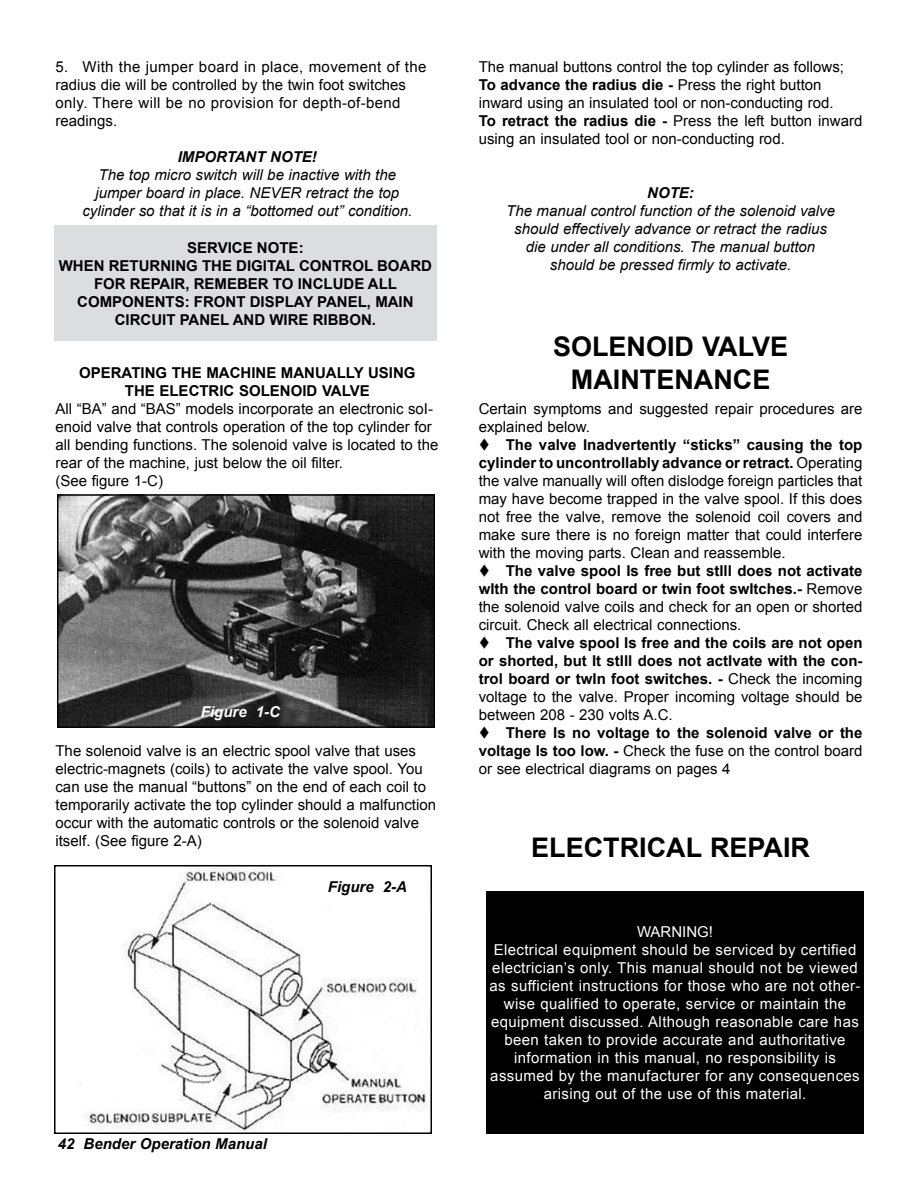
<style>
.page{position:relative;width:918px;height:1188px;background:#fff}
.page>*{position:absolute;margin:0;border:0;box-sizing:border-box;transform-origin:0 0}
.t1{font:700 27px/32.4px "Arial";color:#000;text-align:center}
.t2{font:15px/18px "Arial";color:#000}
.t3{font:700 15px/18px "Arial";color:#000;text-align:center}
.t4{font:15px/18px "Arial";letter-spacing:.025em;color:#fff;text-align:center}
.t5{font:italic 15px/18px "Arial";color:#000;text-align:center}
.t6{font:15px/18px "Arial";letter-spacing:.025em;color:#000}
.t7{font:italic 700 15px "Arial";color:#000}
.t8{font:italic 700 15px "Arial";color:#fff}
.s1{font-weight:700}
.s2{font-weight:400}
</style>
<div class="page">
<svg style="left:57px;top:494px;width:378px;height:234px;background:#4b4b4b"></svg>
<svg style="left:54px;top:865px;width:378px;height:269px"></svg>
<div style="left:486px;top:891px;width:378px;height:243px;background:#000"></div>
<div style="left:54px;top:226px;width:383px;height:115px;background:#dcddde"></div>
<p class="t6" style="left:55px;top:58px;width:373px">5. With the jumper board in place, movement of the radius die will be controlled by the twin foot switches only. There will be no provision for depth-of-bend readings.</p>
<p class="t7" style="left:178px;top:147px;width:141px">IMPORTANT NOTE!</p>
<p class="t5" style="left:82px;top:166px;width:331px">The top micro switch will be inactive with the jumper board in place. NEVER retract the top cylinder so that it is in a “bottomed out” condition.</p>
<p class="t3" style="left:59px;top:239px;width:375px">SERVICE NOTE:<br>WHEN RETURNING THE DIGITAL CONTROL BOARD<br>FOR REPAIR, REMEBER TO INCLUDE ALL<br>COMPONENTS: FRONT DISPLAY PANEL, MAIN<br>CIRCUIT PANEL AND WIRE RIBBON.</p>
<p class="t3" style="left:79px;top:364px;width:338px">OPERATING THE MACHINE MANUALLY USING<br>THE ELECTRIC SOLENOID VALVE</p>
<p class="t2" style="left:55px;top:400px;width:384px">All “BA” and “BAS” models incorporate an electronic soI&shy;enoid valve that controls operation of the top cylinder for all bending functions. The solenoid valve is located to the rear of the machine, just below the oil filter.<br>(See figure 1-C)</p>
<p class="t8" style="left:201px;top:702px;width:81px">Figure 1-C</p>
<p class="t2" style="left:55px;top:742px;width:382px">The solenoid valve is an electric spool valve that uses electric-magnets (coils) to activate the valve spool. You can use the manual “buttons” on the end of each coil to temporarily activate the top cylinder should a malfunction occur with the automatic controls or the solenoid valve itself. (See figure 2-A)</p>
<p class="t7" style="left:328px;top:877px;width:81px">Figure 2-A</p>
<p class="t7" style="left:58px;top:1134px;width:211px">42 Bender Operation Manual</p>
<p class="t2" style="left:479px;top:58px;width:385px">The manual buttons control the top cylinder as follows; <span class="s1">To advance the radius die -</span> Press the right button inward using an insulated tool or non-conducting rod.<br><span class="s1">To retract the radius die -</span> Press the left button inward using an insulated tool or non-conducting rod.</p>
<p class="t7" style="left:647px;top:183px;width:48px">NOTE:</p>
<p class="t5" style="left:506px;top:202px;width:330px">The manual control function of the solenoid valve should effectively advance or retract the radius die under all conditions. The manual button should be pressed firmly to activate.</p>
<h1 class="t1" style="left:553px;top:332px;width:237px">SOLENOID VALVE<br>MAINTENANCE</h1>
<p class="t2" style="left:479px;top:400px;width:385px">Certain symptoms and suggested repair procedures are explained below.</p>
<p class="t2" style="left:479px;top:436px;width:385px;text-align:justify">▼ <span class="s1">The valve Inadvertently “sticks” causing the top cylinder to uncontrollably advance or retract.</span> Operating the valve manually will often dislodge foreign particles that may have become trapped in the valve spool. If this does not free the valve, remove the solenoid coil covers and make sure there is no foreign matter that could interfere with the moving parts. Clean and reassemble.</p>
<p class="t2" style="left:479px;top:562px;width:385px;text-align:justify">▼ <span class="s1">The valve spool Is free but stIll does not activate wIth the control board or twin foot swItches.-</span> Remove the solenoid valve coils and check for an open or shorted circuit. Check all electrical connections.</p>
<p class="t3" style="left:479px;top:634px;width:385px;text-align:justify">▼ The valve spool Is free and the coils are not open or shorted, but It stIll does not actIvate with the con&shy;trol board or twIn foot switches. - <span class="s2">Check the incoming voltage to the valve. Proper incoming voltage should be between 208 - 230 volts A.C.</span></p>
<p class="t2" style="left:479px;top:724px;width:385px;text-align:justify">▼ <span class="s1">There Is no voltage to the solenoid valve or the voltage Is too low. -</span> Check the fuse on the control board or see electrical diagrams on pages 4</p>
<h1 class="t1" style="left:531px;top:832px;width:280px">ELECTRICAL REPAIR</h1>
<p class="t4" style="left:490px;top:923px;width:372px">WARNING!<br>Electrical equipment should be serviced by certified electrician’s only. This manual should not be viewed as sufficient instructions for those who are not other&shy;wise qualified to operate, service or maintain the equipment discussed. Although reasonable care has been taken to provide accurate and authoritative information in this manual, no responsibility is assumed by the manufacturer for any consequences arising out of the use of this material.</p>
</div>
